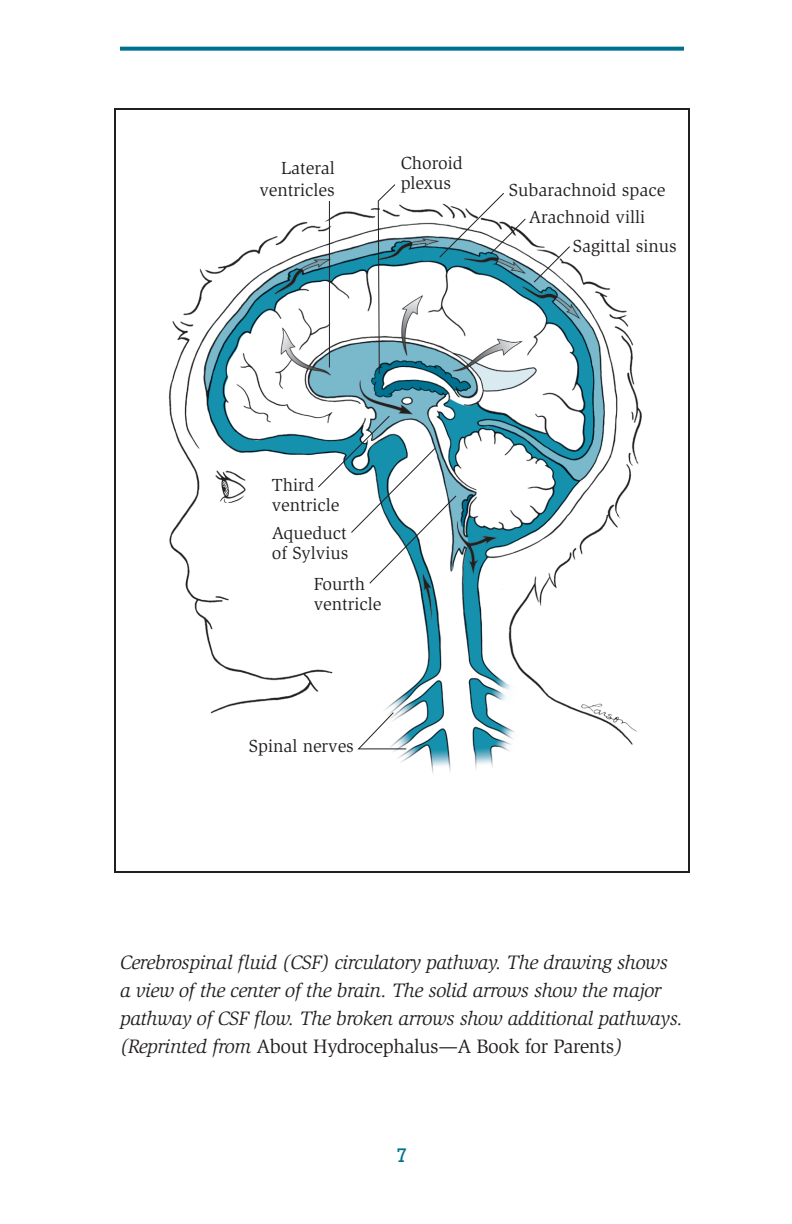
<style>
.page{position:relative;width:792px;height:1224px;background:#fff}
.page>*{position:absolute;margin:0;border:0;box-sizing:border-box;transform-origin:0 0}
.t1{font:italic 20px/28px "Slimbach";letter-spacing:-.02em;color:#231f20}
.t2{font:20px "Rockwell";color:#00718e}
.t3{font:18px/20px "Slimbach";color:#231f20}
.s1{font-style:normal}
</style>
<div class="page">
<svg style="left:120px;top:47px;width:564px;height:4px;background:#167d97"></svg>
<img style="left:168px;top:201px;width:474px;height:572px">
<svg style="left:317px;top:415px;width:140px;height:170px"></svg>
<hr style="left:329px;top:201px;width:1px;height:167px;background:#231f20">
<svg style="left:377px;top:184px;width:19px;height:191px"></svg>
<svg style="left:438px;top:193px;width:89px;height:66px"></svg>
<svg style="left:533px;top:245px;width:38px;height:39px"></svg>
<svg style="left:356px;top:711px;width:51px;height:39px"></svg>
<p class="t3" style="left:260px;top:157px;width:77px;line-height:21.6px;text-align:right">Lateral ventricles</p>
<p class="t3" style="left:401px;top:153px;width:64px">Choroid plexus</p>
<p class="t3" style="left:509px;top:176px;width:158px;line-height:27px;text-align:center">Subarachnoid space<br>Arachnoid villi</p>
<p class="t3" style="left:573px;top:236px;width:105px">Sagittal sinus</p>
<p class="t3" style="left:272px;top:476px;width:69px">Third ventricle</p>
<p class="t3" style="left:272px;top:524px;width:78px">Aqueduct of Sylvius</p>
<p class="t3" style="left:314px;top:575px;width:69px">Fourth ventricle</p>
<p class="t3" style="left:249px;top:736px;width:107px">Spinal nerves</p>
<p class="t1" style="left:120px;top:948px;width:565px">Cerebrospinal fluid (CSF) circulatory pathway. The drawing shows a view of the center of the brain. The solid arrows show the major pathway of CSF flow. The broken arrows show additional pathways. (Reprinted from <span class="s1">About Hydrocephalus—A Book for Parents</span>)</p>
<p class="t2" style="left:397px;top:1143px;width:12px">7</p>
</div>
